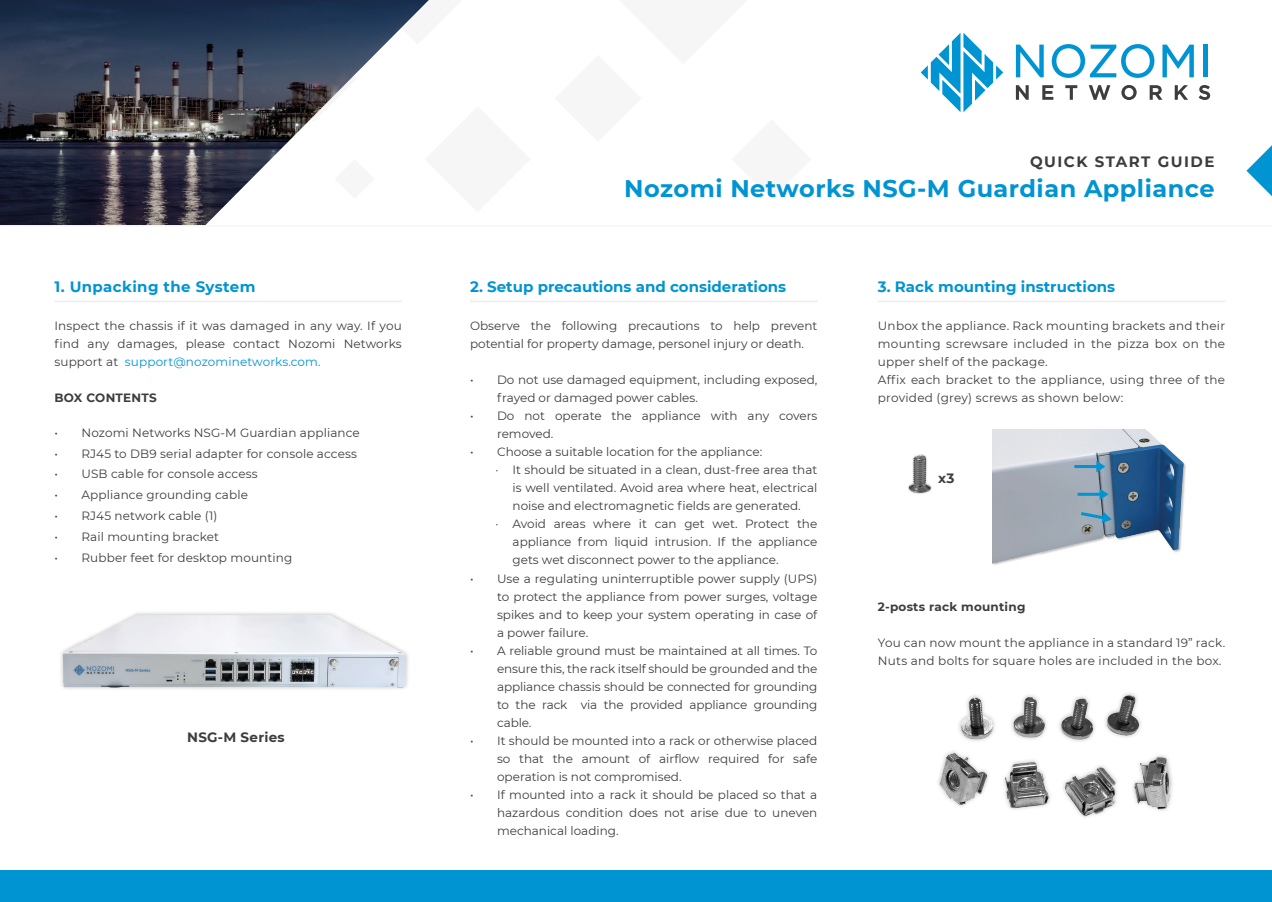
<style>
.page{position:relative;width:1272px;height:902px;background:#fff}
.page>*{position:absolute;margin:0;border:0;box-sizing:border-box;transform-origin:0 0}
.t1{font:700 24px "Montserrat";letter-spacing:.02em;color:#0094d3}
.t2{font:700 15px "Montserrat";color:#0094d3}
.t3{font:700 15px "Montserrat";letter-spacing:.025em;color:#0094d3}
.t4{font:700 15px "Montserrat";letter-spacing:.1em;color:#3d3d3c}
.t5{font:700 13.5px "Montserrat";letter-spacing:.02em;color:#3d3d3c}
.t6{font:12px/18px "Montserrat";color:#3d3d3c;text-align:justify}
.t7{font:12px/18px "Montserrat";letter-spacing:.02em;color:#3d3d3c}
.t8{font:700 12px "Montserrat";letter-spacing:.02em;color:#3d3d3c}
.s1{color:#0094d3}
</style>
<div class="page">
<svg style="left:1015px;top:45px;width:28px;height:32px"></svg>
<svg style="left:1051px;top:44px;width:103px;height:34px"></svg>
<svg style="left:1162px;top:45px;width:31px;height:32px"></svg>
<hr style="left:1203px;top:45px;width:4px;height:32px;background:#0094d3">
<svg style="left:1015px;top:85px;width:13px;height:15px"></svg>
<svg style="left:1042px;top:85px;width:11px;height:15px"></svg>
<svg style="left:1065px;top:85px;width:12px;height:15px"></svg>
<svg style="left:1088px;top:85px;width:22px;height:15px"></svg>
<svg style="left:1121px;top:85px;width:15px;height:15px"></svg>
<svg style="left:1149px;top:85px;width:13px;height:15px"></svg>
<svg style="left:1174px;top:85px;width:13px;height:15px"></svg>
<svg style="left:1198px;top:85px;width:12px;height:15px"></svg>
<svg style="left:920px;top:33px;width:83px;height:79px"></svg>
<svg style="left:1246px;top:146px;width:25px;height:49px"></svg>
<div style="left:0;top:870px;width:1271px;height:31px;background:#0094d3"></div>
<img style="left:908px;top:454px;width:24px;height:40px">
<hr style="left:54px;top:301px;width:348px;height:1px;background:#ededed">
<hr style="left:470px;top:301px;width:347px;height:1px;background:#ededed">
<hr style="left:877px;top:301px;width:348px;height:1px;background:#ededed">
<img style="left:61px;top:612px;width:347px;height:77px">
<img style="left:938px;top:693px;width:235px;height:125px">
<img style="left:0;top:0;width:429px;height:225px">
<hr style="left:0;top:225px;width:1271px;height:2px;background:#f6f6f6">
<img style="left:992px;top:429px;width:194px;height:136px">
<hr style="left:1077px;top:492px;width:28px;height:3px;background:#0094d3">
<svg style="left:1099px;top:488px;width:9px;height:12px"></svg>
<svg style="left:1077px;top:510px;width:35px;height:13px"></svg>
<hr style="left:1074px;top:465px;width:28px;height:3px;background:#0094d3">
<svg style="left:1096px;top:460px;width:9px;height:12px"></svg>
<p class="t4" style="left:1030px;top:150px;width:186px">QUICK START GUIDE</p>
<p class="t1" style="left:624px;top:171px;width:591px">Nozomi Networks NSG-M Guardian Appliance</p>
<p class="t3" style="left:54px;top:276px;width:202px">1. Unpacking the System</p>
<p class="t2" style="left:470px;top:275px;width:318px">2. Setup precautions and considerations</p>
<p class="t2" style="left:877px;top:276px;width:239px">3. Rack mounting instructions</p>
<p class="t6" style="left:54px;top:316px;width:349px">Inspect the chassis if it was damaged in any way. If you find any damages, please contact Nozomi Networks support at <span class="s1">support@nozominetworks.com.</span></p>
<p class="t8" style="left:54px;top:389px;width:104px">BOX CONTENTS</p>
<p class="t6" style="left:54px;top:423px;width:307px">• Nozomi Networks NSG-M Guardian appliance</p>
<p class="t6" style="left:54px;top:444px;width:304px">• RJ45 to DB9 serial adapter for console access</p>
<p class="t6" style="left:54px;top:464px;width:205px">• USB cable for console access</p>
<p class="t6" style="left:54px;top:485px;width:195px">• Appliance grounding cable</p>
<p class="t6" style="left:54px;top:506px;width:164px">• RJ45 network cable (1)</p>
<p class="t6" style="left:54px;top:527px;width:166px">• Rail mounting bracket</p>
<p class="t6" style="left:54px;top:547px;width:239px">• Rubber feet for desktop mounting</p>
<p class="t6" style="left:470px;top:316px;width:349px">Observe the following precautions to help prevent potential for property damage, personel injury or death.</p>
<p class="t6" style="left:497px;top:370px;width:322px;text-indent:-27px">• Do not use damaged equipment, including exposed, frayed or damaged power cables.</p>
<p class="t6" style="left:497px;top:406px;width:322px;text-indent:-27px">• Do not operate the appliance with any covers removed.</p>
<p class="t6" style="left:470px;top:442px;width:293px">• Choose a suitable location for the appliance:</p>
<p class="t6" style="left:512px;top:460px;width:306px;text-indent:-17px">· It should be situated in a clean, dust-free area that is well ventilated. Avoid area where heat, electrical noise and electromagnetic fields are generated.</p>
<p class="t6" style="left:512px;top:514px;width:306px;text-indent:-17px">· Avoid areas where it can get wet. Protect the appliance from liquid intrusion. If the appliance gets wet disconnect power to the appliance.</p>
<p class="t6" style="left:497px;top:568px;width:322px;text-indent:-27px">• Use a regulating uninterruptible power supply (UPS) to protect the appliance from power surges, voltage spikes and to keep your system operating in case of a power failure.</p>
<p class="t6" style="left:497px;top:640px;width:322px;text-indent:-27px">• A reliable ground must be maintained at all times. To ensure this, the rack itself should be grounded and the appliance chassis should be connected for grounding to the rack via the provided appliance grounding cable.</p>
<p class="t6" style="left:497px;top:730px;width:322px;text-indent:-27px">• It should be mounted into a rack or otherwise placed so that the amount of airflow required for safe operation is not compromised.</p>
<p class="t6" style="left:497px;top:784px;width:322px;text-indent:-27px">• If mounted into a rack it should be placed so that a hazardous condition does not arise due to uneven mechanical loading.</p>
<p class="t6" style="left:877px;top:316px;width:349px">Unbox the appliance. Rack mounting brackets and their mounting screwsare included in the pizza box on the upper shelf of the package.</p>
<p class="t7" style="left:877px;top:370px;width:349px">Affix each bracket to the appliance, using three of the provided (grey) screws as shown below:</p>
<p class="t5" style="left:938px;top:468px;width:18px">x3</p>
<p class="t8" style="left:877px;top:597px;width:149px">2-posts rack mounting</p>
<p class="t7" style="left:877px;top:633px;width:349px">You can now mount the appliance in a standard 19” rack.<br>Nuts and bolts for square holes are included in the box.</p>
<p class="t5" style="left:187px;top:727px;width:99px">NSG-M Series</p>
</div>
